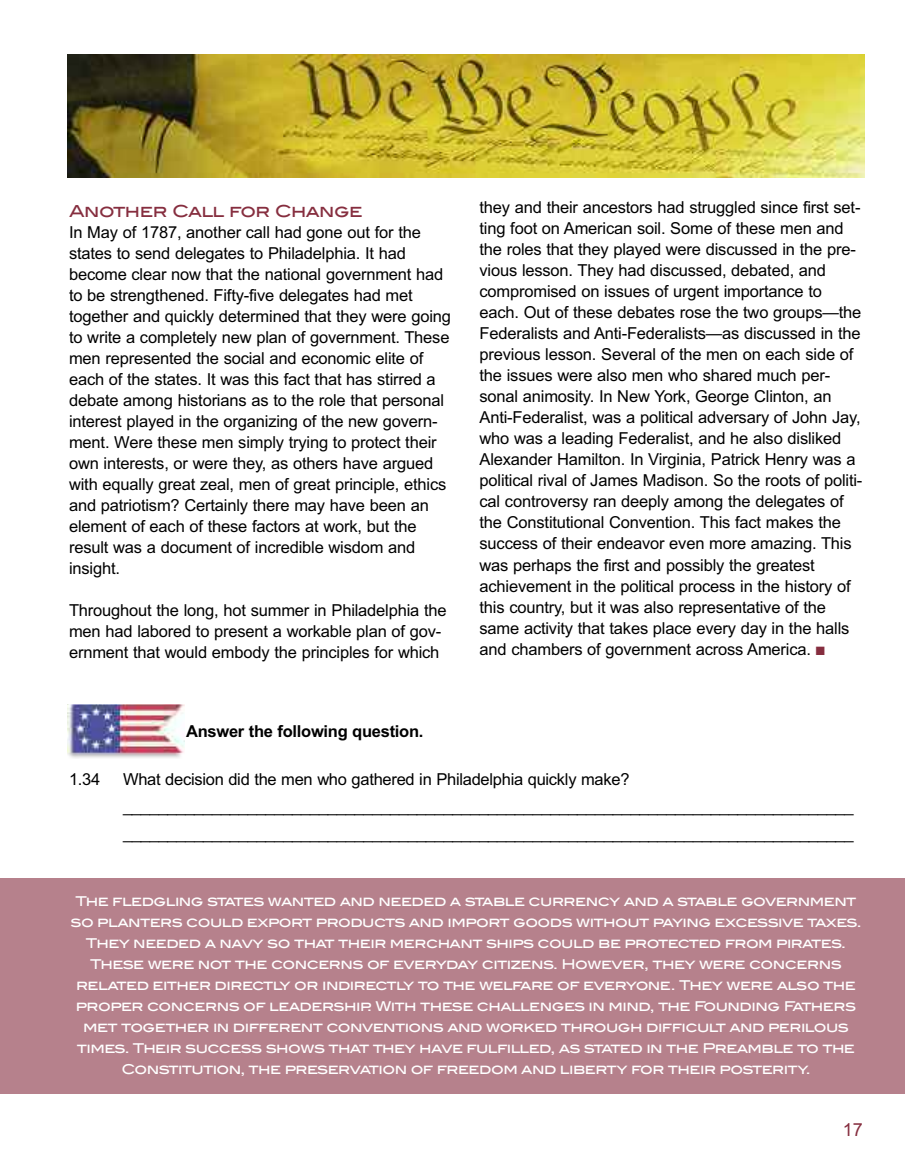
<style>
.page{position:relative;width:905px;height:1175px;background:#fff}
.page>*{position:absolute;margin:0;border:0;box-sizing:border-box;transform-origin:0 0}
.t1{font:18px "Arial";color:#862e3f}
.t2{font:16.5px/21px "Arial";letter-spacing:-.01em;color:#000}
.t3{font:700 16.5px "Arial";letter-spacing:-.015em;color:#000}
.t4{font:16.5px "Blair Md ITCTT Medium";letter-spacing:-.035em;color:#862e3f}
.t5{font:13.5px/21px "Blair Md ITCTT Medium";letter-spacing:-.04em;color:#fff;text-align:center}
.s1{color:#862e3f}
</style>
<div class="page">
<div style="left:0;top:878px;width:904px;height:216px;background:#b6818c"></div>
<img style="left:68px;top:704px;width:116px;height:54px">
<img style="left:68px;top:54px;width:796px;height:124px">
<p class="t4" style="left:69px;top:201px;width:295px">Another Call for Change</p>
<p class="t2" style="left:69px;top:222px;width:383px">In May of 1787, another call had gone out for the states to send delegates to Philadelphia. It had become clear now that the national government had to be strengthened. Fifty-five delegates had met together and quickly determined that they were going to write a completely new plan of government. These men represented the social and economic elite of each of the states. It was this fact that has stirred a debate among historians as to the role that personal interest played in the organizing of the new govern&shy;ment. Were these men simply trying to protect their own interests, or were they, as others have argued with equally great zeal, men of great principle, ethics and patriotism? Certainly there may have been an element of each of these factors at work, but the result was a document of incredible wisdom and insight.</p>
<p class="t2" style="left:69px;top:600px;width:379px">Throughout the long, hot summer in Philadelphia the men had labored to present a workable plan of gov&shy;ernment that would embody the principles for which</p>
<p class="t3" style="left:186px;top:721px;width:239px">Answer the following question.</p>
<p class="t2" style="left:479px;top:197px;width:384px">they and their ancestors had struggled since first set&shy;ting foot on American soil. Some of these men and the roles that they played were discussed in the pre&shy;vious lesson. They had discussed, debated, and compromised on issues of urgent importance to each. Out of these debates rose the two groups—the Federalists and Anti-Federalists—as discussed in the previous lesson. Several of the men on each side of the issues were also men who shared much per&shy;sonal animosity. In New York, George Clinton, an Anti-Federalist, was a political adversary of John Jay, who was a leading Federalist, and he also disliked Alexander Hamilton. In Virginia, Patrick Henry was a political rival of James Madison. So the roots of politi&shy;cal controversy ran deeply among the delegates of the Constitutional Convention. This fact makes the success of their endeavor even more amazing. This was perhaps the first and possibly the greatest achievement in the political process in the history of this country, but it was also representative of the same activity that takes place every day in the halls and chambers of government across America. <span class="s1">■</span></p>
<p class="t2" style="left:69px;top:769px;width:33px">1.34</p>
<p class="t2" style="left:123px;top:766px;width:732px;line-height:27px">What decision did the men who gathered in Philadelphia quickly make? __________________________________________________________________________________ __________________________________________________________________________________</p>
<p class="t5" style="left:70px;top:890px;width:792px">The fledgling states wanted and needed a stable currency and a stable government so planters could export products and import goods without paying excessive taxes.<br>They needed a navy so that their merchant ships could be protected from pirates.<br>These were not the concerns of everyday citizens. However, they were concerns related either directly or indirectly to the welfare of everyone. They were also the proper concerns of leadership. With these challenges in mind, the Founding Fathers met together in different conventions and worked through difficult and perilous times. Their success shows that they have fulfilled, as stated in the Preamble to the Constitution, the preservation of freedom and liberty for their posterity.</p>
<p class="t1" style="left:842px;top:1118px;width:22px">17</p>
</div>
